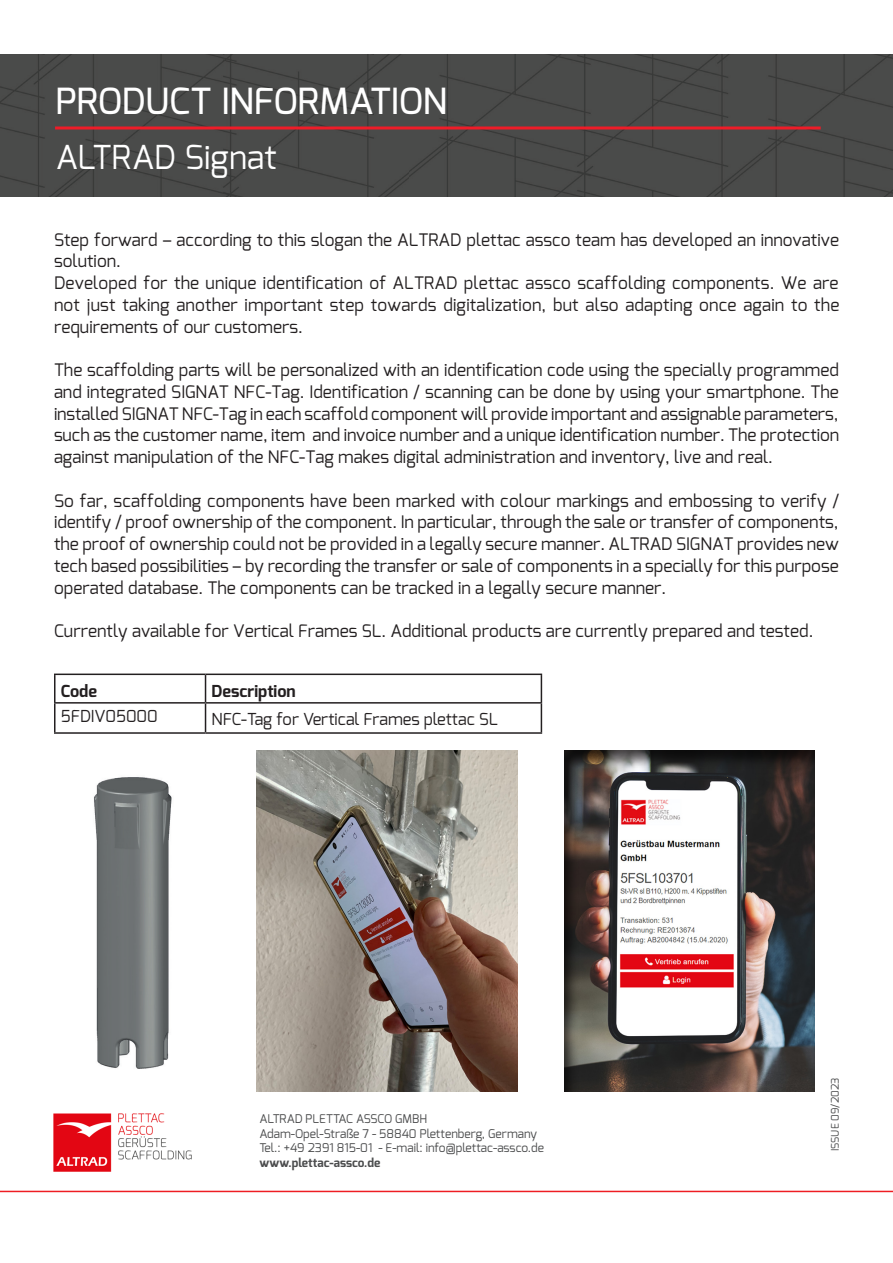
<style>
.page{position:relative;width:893px;height:1263px;background:#fff}
.page>*{position:absolute;margin:0;border:0;box-sizing:border-box;transform-origin:0 0}
.t1{font:500 36px "Exo";color:#fff}
.t2{font:33px "Exo";color:#fff}
.t3{font:17.25px/21.8px "Exo";color:#231f20;text-align:justify}
.t4{font:16.5px "Exo";color:#231f20}
.t5{font:700 16.5px "Exo";color:#231f20}
.t6{font:12px/14.4px "Exo";color:#4b4c4d}
.t7{font:700 12px "Exo";color:#4b4c4d}
.t8{font:10.5px "Exo";color:#4b4c4d}
</style>
<div class="page">
<hr style="left:0;top:1191px;width:893px;height:1px;background:#ee1d23">
<img style="left:53px;top:1113px;width:139px;height:59px">
<hr style="left:54px;top:673px;width:152px;height:2px;background:#231f20">
<hr style="left:54px;top:675px;width:2px;height:27px;background:#231f20">
<hr style="left:206px;top:673px;width:336px;height:2px;background:#231f20">
<hr style="left:54px;top:702px;width:152px;height:2px;background:#231f20">
<hr style="left:54px;top:704px;width:2px;height:28px;background:#231f20">
<hr style="left:206px;top:702px;width:336px;height:2px;background:#231f20">
<svg style="left:205px;top:675px;width:1px;height:57px"></svg>
<svg style="left:541px;top:675px;width:1px;height:57px"></svg>
<hr style="left:54px;top:732px;width:152px;height:2px;background:#231f20">
<hr style="left:206px;top:732px;width:336px;height:2px;background:#231f20">
<img style="left:94px;top:777px;width:78px;height:292px">
<img style="left:256px;top:750px;width:262px;height:342px">
<div style="left:561px;top:748px;width:275px;height:363px;background:#231f20;opacity:.75"></div>
<img style="left:0;top:54px;width:409px;height:142px">
<img style="left:409px;top:54px;width:331px;height:142px">
<div style="left:740px;top:54px;width:153px;height:142px;background:#4a4b4a"></div>
<hr style="left:55px;top:126px;width:766px;height:3px;background:#ee1c28">
<h1 class="t1" style="left:29px;top:68px;width:384px">PRODUKTINFORMATION</h1>
<h1 class="t1" style="left:56px;top:77px;width:393px">PRODUCT INFORMATION</h1>
<h2 class="t2" style="left:56px;top:136px;width:223px">ALTRAD Signat</h2>
<p class="t3" style="left:54px;top:228px;width:787px;text-align:left">Step forward – according to this slogan the ALTRAD plettac assco team has developed an innovative solution.<br>Developed for the unique identification of ALTRAD plettac assco scaffolding components. We are not just taking another important step towards digitalization, but also adapting once again to the requirements of our customers.</p>
<p class="t3" style="left:54px;top:359px;width:787px">The scaffolding parts will be personalized with an identification code using the specially programmed and integrated SIGNAT NFC-Tag. Identification / scanning can be done by using your smartphone. The installed SIGNAT NFC-Tag in each scaffold component will provide important and assignable parameters, such as the customer name, item and invoice number and a unique identification number. The protection against manipulation of the NFC-Tag makes digital administration and inventory, live and real.</p>
<p class="t3" style="left:54px;top:489px;width:787px">So far, scaffolding components have been marked with colour markings and embossing to verify / identify / proof ownership of the component. In particular, through the sale or transfer of components, the proof of ownership could not be provided in a legally secure manner. ALTRAD SIGNAT provides new tech based possibilities – by recording the transfer or sale of components in a specially for this purpose operated database. The components can be tracked in a legally secure manner.</p>
<p class="t3" style="left:54px;top:620px;width:761px">Currently available for Vertical Frames SL. Additional products are currently prepared and tested.</p>
<p class="t5" style="left:61px;top:680px;width:38px">Code</p>
<p class="t5" style="left:212px;top:680px;width:86px">Description</p>
<p class="t4" style="left:61px;top:705px;width:99px">5FDIV05000</p>
<p class="t4" style="left:212px;top:709px;width:288px">NFC-Tag for Vertical Frames plettac SL</p>
<p class="t6" style="left:259px;top:1112px;width:286px">ALTRAD PLETTAC ASSCO GMBH<br>Adam-Opel-Straße 7 - 58840 Plettenberg, Germany<br>Tel.: +49 2391 815-01 - E-mail: info@plettac-assco.de</p>
<p class="t7" style="left:259px;top:1154px;width:122px">www.plettac-assco.de</p>
<p class="t8" style="left:828px;top:1151px;width:75px;rotate:-90deg">ISSUE 09/2023</p>
</div>
